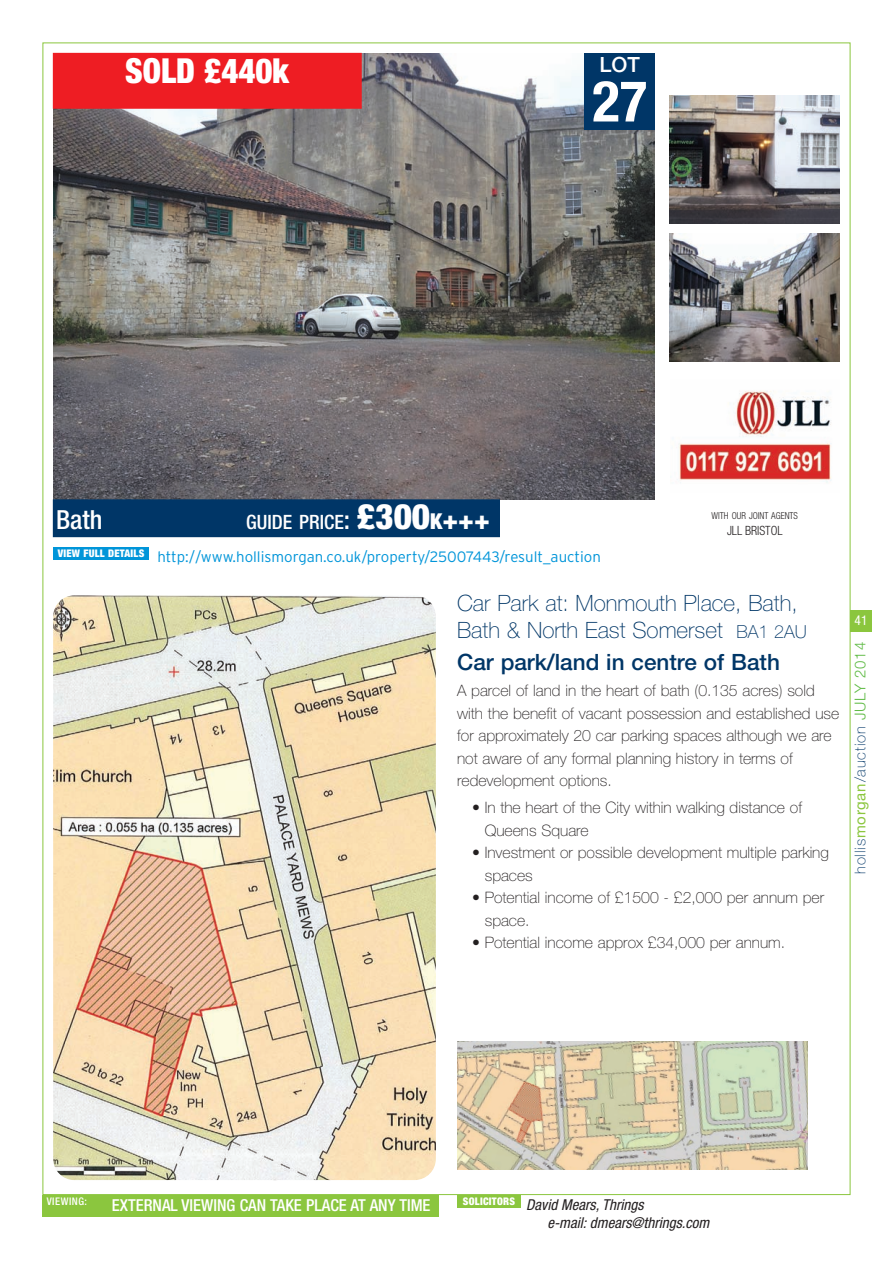
<style>
.page{position:relative;width:893px;height:1263px;background:#fff}
.page>*{position:absolute;margin:0;border:0;box-sizing:border-box;transform-origin:0 0}
.t1{font:700 condensed 57px "Helvetica Neue";color:#fff}
.t2{font:900 condensed 34.5px "Helvetica Neue";color:#fff;scale:.95 1}
.t3{font:500 condensed 26.4px "Helvetica Neue";color:#fff}
.t4{font:100 22.5px/27px "Helvetica Neue";color:#003667}
.t5{font:500 22.5px "Helvetica Neue";color:#003667}
.t6{font:500 21px "Helvetica Neue";color:#fff}
.t7{font:500 condensed 19.8px "Helvetica Neue";color:#fff}
.t8{font:500 condensed 16.5px "Helvetica Neue";color:#fff}
.t9{font:100 15.75px/22.5px "Helvetica Neue";color:#231f20}
.t10{font:300 15px "Interstate";color:#0095d9}
.t11{font:italic condensed 15px/18px "Helvetica Neue";color:#231f20}
.t12{font:100 15px "Helvetica Neue";letter-spacing:.055em;color:#003667}
.t13{font:condensed 13.5px "Helvetica Neue";color:#fff}
.t14{font:300 condensed 12.75px "Helvetica Neue";color:#231f20;scale:.95 1}
.t15{font:900 condensed 10.5px "Helvetica Neue";letter-spacing:.025em;color:#fff}
.t16{font:500 condensed 10.5px "Helvetica Neue";letter-spacing:.05em;color:#fff}
.t17{font:300 condensed 9.6px "Helvetica Neue";color:#231f20;scale:.95 1}
.s1{font-size:26.4px}
.s2{font-weight:900;font-size:35.1px}
.s3{font-weight:900;font-size:21.9px}
.s4{font-weight:900;font-size:26.4px}
.s5{font-size:18px}
.s6{font-weight:400;color:#8bc63e}
.s7{font-weight:300;color:#60bb46}
</style>
<div class="page">
<div style="left:43px;top:1195px;width:396px;height:21px;background:#8bc63e"></div>
<div style="left:457px;top:1195px;width:64px;height:13px;background:#8bc63e"></div>
<img style="left:53px;top:53px;width:602px;height:447px">
<div style="left:53px;top:500px;width:446px;height:37px;background:#003667"></div>
<img style="left:53px;top:595px;width:383px;height:585px;border-radius:21px">
<img style="left:670px;top:96px;width:170px;height:127px">
<img style="left:670px;top:234px;width:170px;height:127px">
<img style="left:679px;top:390px;width:152px;height:93px">
<div style="left:53px;top:547px;width:96px;height:13px;background:#0095d9"></div>
<div style="left:850px;top:610px;width:22px;height:21px;background:#8bc63e"></div>
<img style="left:457px;top:1042px;width:351px;height:127px">
<div style="left:585px;top:53px;width:70px;height:77px;background:#003667"></div>
<div style="left:53px;top:53px;width:308px;height:55px;background:#ee1d23"></div>
<h2 class="t2" style="left:125px;top:58px;width:174px">SOLD £440k</h2>
<h3 class="t6" style="left:599px;top:57px;width:42px">LOT</h3>
<h1 class="t1" style="left:592px;top:81px;width:56px">27</h1>
<h3 class="t3" style="left:56px;top:510px;width:48px">Bath</h3>
<p class="t7" style="left:246px;top:515px;width:245px">GUIDE PRICE<span class="s1">:</span> <span class="s2">£300</span><span class="s3">K</span><span class="s4">+++</span></p>
<p class="t10" style="left:58px;top:551px;width:545px"><sup>VIEW</sup> <sup>FULL</sup> <sup>DETAILS</sup> http://www.hollismorgan.co.uk/property/25007443/result_auction</p>
<p class="t17" style="left:712px;top:512px;width:92px">WITH OUR JOINT AGENTS</p>
<p class="t14" style="left:727px;top:526px;width:60px">JLL BRISTOL</p>
<h3 class="t4" style="left:457px;top:592px;width:351px">Car Park at: Monmouth Place, Bath,<br>Bath &amp; North East Somerset <span class="s5">BA1 2AU</span></h3>
<h3 class="t5" style="left:457px;top:654px;width:324px">Car park/land in centre of Bath</h3>
<p class="t9" style="left:457px;top:681px;width:384px">A parcel of land in the heart of bath (0.135 acres) sold with the benefit of vacant possession and established use for approximately 20 car parking spaces although we are not aware of any formal planning history in terms of redevelopment options.</p>
<p class="t9" style="left:485px;top:798px;width:319px;text-indent:-13px">• In the heart of the City within walking distance of<br>Queens Square</p>
<p class="t9" style="left:485px;top:843px;width:346px;text-indent:-13px">• Investment or possible development multiple parking spaces</p>
<p class="t9" style="left:485px;top:888px;width:341px;text-indent:-13px">• Potential income of £1500 - £2,000 per annum per space.</p>
<p class="t9" style="left:472px;top:933px;width:315px">• Potential income approx £34,000 per annum.</p>
<p class="t13" style="left:855px;top:615px;width:14px">41</p>
<p class="t12" style="left:855px;top:874px;width:233px;rotate:-90deg">hollis<span class="s6">morgan</span>/auction <span class="s7">JULY 2014</span></p>
<p class="t16" style="left:47px;top:1197px;width:42px">VIEWING:</p>
<p class="t8" style="left:112px;top:1199px;width:320px">EXTERNAL VIEWING CAN TAKE PLACE AT ANY TIME</p>
<p class="t15" style="left:463px;top:1197px;width:54px">SOLICITORS</p>
<p class="t11" style="left:547px;top:1197px;width:166px;text-indent:-21px">David Mears, Thrings<br>e-mail: dmears@thrings.com</p>
</div>
